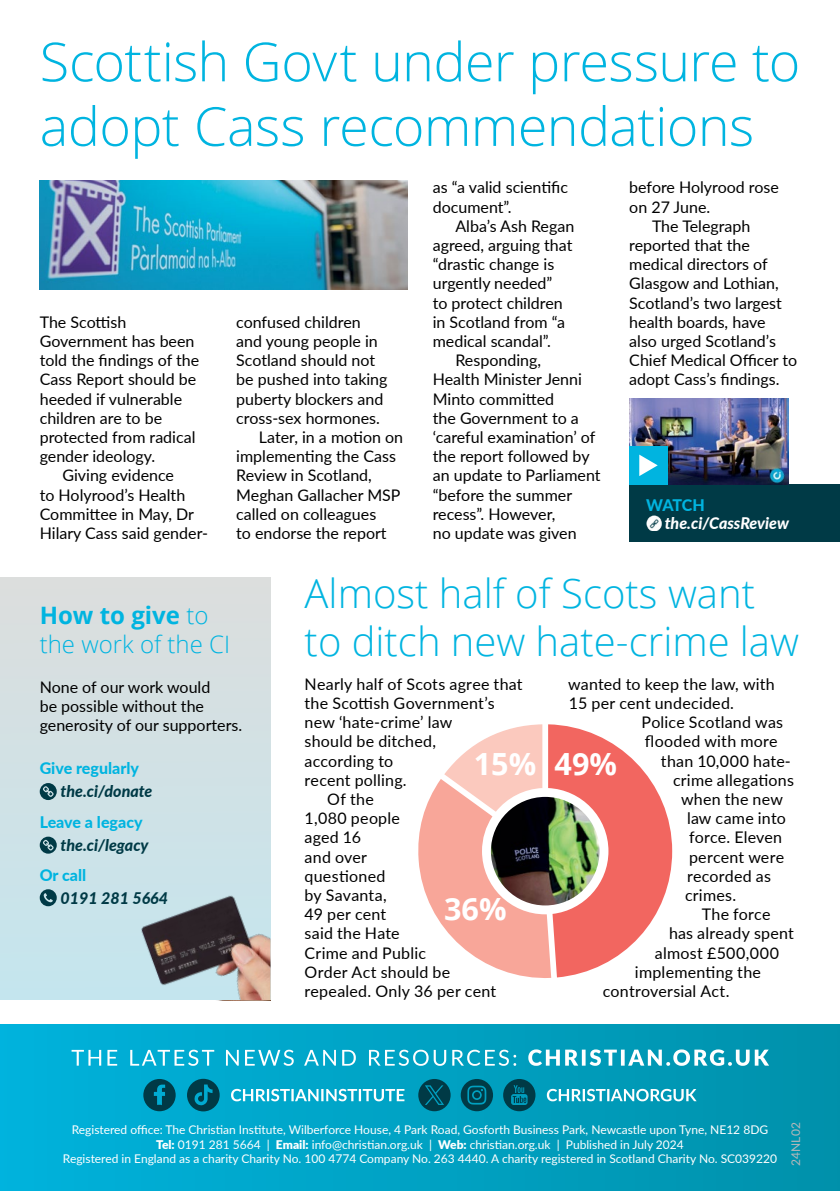
<style>
.page{position:relative;width:840px;height:1191px;background:#fff}
.page>*{position:absolute;margin:0;border:0;box-sizing:border-box;transform-origin:0 0}
.t1{font:300 53.8px/64.6px "Open Sans";letter-spacing:-.01em;color:#00b4e0}
.t2{font:300 40px/48px "Open Sans";color:#00b4e0}
.t3{font:700 30.6px "Open Sans";color:#fff}
.t4{font:300 24px/28.8px "Open Sans";color:#00b4e0}
.t5{font:16px/19.2px "Lato";color:#000}
.t6{font:italic 800 16px "Lato";color:#003a46}
.t7{font:800 16px "Lato";color:#00b4e0}
.t8{font:16px "Lato";letter-spacing:.02em;color:#000}
.t9{font:italic 800 16px "Lato";color:#fff}
.t10{font:12px/14.4px "Lato";color:#fff;text-align:center}
.t11{font:12px "Lato";color:#b6b8ba}
.s1{font-weight:700}
.s2{font-weight:900}
</style>
<div class="page">
<div style="left:0;top:1024px;width:839px;height:167px;background:linear-gradient(to right,#00b3dc,#0091aa)"></div>
<svg style="left:71px;top:1049px;width:697px;height:16px"></svg>
<svg style="left:187px;top:1078px;width:32px;height:33px"></svg>
<svg style="left:143px;top:1079px;width:32px;height:32px"></svg>
<svg style="left:231px;top:1088px;width:173px;height:13px"></svg>
<svg style="left:503px;top:1079px;width:32px;height:32px"></svg>
<svg style="left:546px;top:1088px;width:150px;height:13px"></svg>
<svg style="left:460px;top:1079px;width:33px;height:32px"></svg>
<svg style="left:418px;top:1079px;width:32px;height:32px"></svg>
<img style="left:40px;top:180px;width:367px;height:109px">
<div style="left:0;top:577px;width:270px;height:423px;background:#d3e0e3"></div>
<img style="left:46px;top:853px;width:224px;height:147px">
<svg style="left:40px;top:783px;width:17px;height:17px"></svg>
<svg style="left:40px;top:836px;width:17px;height:17px"></svg>
<svg style="left:40px;top:889px;width:17px;height:17px"></svg>
<div style="left:629px;top:484px;width:210px;height:58px;background:#003a46"></div>
<img style="left:646px;top:516px;width:15px;height:15px">
<img style="left:629px;top:398px;width:159px;height:86px">
<div style="left:629px;top:446px;width:38px;height:38px;background:#00b4e0"></div>
<svg style="left:639px;top:454px;width:18px;height:22px"></svg>
<svg style="left:418px;top:724px;width:253px;height:254px"></svg>
<img style="left:490px;top:797px;width:109px;height:108px;border-radius:54px">
<h1 class="t1" style="left:40px;top:35px;width:761px">Scottish Govt under pressure to adopt Cass recommendations</h1>
<p class="t5" style="left:40px;top:312px;width:88px">The Scottish</p>
<p class="t5" style="left:40px;top:331px;width:156px">Government has been</p>
<p class="t5" style="left:40px;top:350px;width:161px">told the findings of the</p>
<p class="t5" style="left:40px;top:369px;width:158px">Cass Report should be</p>
<p class="t5" style="left:40px;top:388px;width:144px">heeded if vulnerable</p>
<p class="t5" style="left:40px;top:408px;width:124px">children are to be</p>
<p class="t5" style="left:40px;top:427px;width:157px">protected from radical</p>
<p class="t5" style="left:40px;top:446px;width:117px">gender ideology.</p>
<p class="t5" style="left:62px;top:465px;width:113px">Giving evidence</p>
<p class="t5" style="left:40px;top:484px;width:147px">to Holyrood’s Health</p>
<p class="t5" style="left:40px;top:504px;width:156px">Committee in May, Dr</p>
<p class="t5" style="left:40px;top:523px;width:170px">Hilary Cass said gender-</p>
<p class="t5" style="left:236px;top:312px;width:126px">confused children</p>
<p class="t5" style="left:236px;top:331px;width:143px">and young people in</p>
<p class="t5" style="left:236px;top:350px;width:140px">Scotland should not</p>
<p class="t5" style="left:236px;top:369px;width:153px">be pushed into taking</p>
<p class="t5" style="left:236px;top:388px;width:149px">puberty blockers and</p>
<p class="t5" style="left:236px;top:408px;width:145px">cross-sex hormones.</p>
<p class="t5" style="left:259px;top:427px;width:146px">Later, in a motion on</p>
<p class="t5" style="left:236px;top:446px;width:161px">implementing the Cass</p>
<p class="t5" style="left:236px;top:465px;width:137px">Review in Scotland,</p>
<p class="t5" style="left:236px;top:484px;width:166px">Meghan Gallacher MSP</p>
<p class="t5" style="left:236px;top:504px;width:141px">called on colleagues</p>
<p class="t5" style="left:236px;top:523px;width:152px">to endorse the report</p>
<p class="t5" style="left:432px;top:177px;width:137px">as “a valid scientific document”.</p>
<p class="t5" style="left:455px;top:216px;width:120px">Alba’s Ash Regan</p>
<p class="t5" style="left:432px;top:235px;width:141px">agreed, arguing that</p>
<p class="t5" style="left:432px;top:254px;width:123px">“drastic change is</p>
<p class="t5" style="left:432px;top:273px;width:121px">urgently needed”</p>
<p class="t5" style="left:432px;top:292px;width:131px">to protect children</p>
<p class="t5" style="left:432px;top:312px;width:134px">in Scotland from “a</p>
<p class="t5" style="left:432px;top:331px;width:119px">medical scandal”.</p>
<p class="t5" style="left:455px;top:350px;width:87px">Responding,</p>
<p class="t5" style="left:432px;top:369px;width:151px">Health Minister Jenni</p>
<p class="t5" style="left:432px;top:388px;width:123px">Minto committed</p>
<p class="t5" style="left:432px;top:408px;width:147px">the Government to a</p>
<p class="t5" style="left:432px;top:427px;width:164px">‘careful examination’ of</p>
<p class="t5" style="left:432px;top:446px;width:158px">the report followed by</p>
<p class="t5" style="left:432px;top:465px;width:169px">an update to Parliament</p>
<p class="t5" style="left:432px;top:484px;width:141px">“before the summer</p>
<p class="t5" style="left:432px;top:504px;width:124px">recess”. However,</p>
<p class="t5" style="left:432px;top:523px;width:145px">no update was given</p>
<p class="t5" style="left:629px;top:177px;width:151px">before Holyrood rose</p>
<p class="t5" style="left:629px;top:196px;width:82px">on 27 June.</p>
<p class="t5" style="left:651px;top:216px;width:100px">The Telegraph</p>
<p class="t5" style="left:629px;top:235px;width:122px">reported that the</p>
<p class="t5" style="left:629px;top:254px;width:140px">medical directors of</p>
<p class="t5" style="left:629px;top:273px;width:151px">Glasgow and Lothian,</p>
<p class="t5" style="left:629px;top:292px;width:154px">Scotland’s two largest</p>
<p class="t5" style="left:629px;top:312px;width:138px">health boards, have</p>
<p class="t5" style="left:629px;top:331px;width:148px">also urged Scotland’s</p>
<p class="t5" style="left:629px;top:350px;width:169px">Chief Medical Officer to</p>
<p class="t5" style="left:629px;top:369px;width:151px">adopt Cass’s findings.</p>
<p class="t7" style="left:646px;top:499px;width:60px">WATCH</p>
<p class="t9" style="left:664px;top:517px;width:126px">the.ci/CassReview</p>
<h3 class="t4" style="left:40px;top:603px;width:192px"><span class="s1">How to give</span> to the work of the CI</h3>
<p class="t5" style="left:40px;top:676px;width:204px">None of our work would<br>be possible without the generosity of our supporters.</p>
<p class="t7" style="left:40px;top:762px;width:101px">Give regularly</p>
<p class="t6" style="left:61px;top:785px;width:93px">the.ci/donate</p>
<p class="t7" style="left:40px;top:815px;width:104px">Leave a legacy</p>
<p class="t6" style="left:61px;top:838px;width:89px">the.ci/legacy</p>
<p class="t7" style="left:40px;top:869px;width:48px">Or call</p>
<p class="t6" style="left:61px;top:892px;width:109px">0191 281 5664</p>
<h2 class="t2" style="left:304px;top:573px;width:496px">Almost half of Scots want to ditch new hate-crime law</h2>
<p class="t5" style="left:304px;top:673px;width:219px">Nearly half of Scots agree that</p>
<p class="t5" style="left:304px;top:693px;width:191px">the Scottish Government’s</p>
<p class="t5" style="left:304px;top:712px;width:149px">new ‘hate-crime’ law</p>
<p class="t5" style="left:304px;top:731px;width:133px">should be ditched,</p>
<p class="t5" style="left:304px;top:750px;width:90px">according to</p>
<p class="t5" style="left:304px;top:769px;width:104px">recent polling.</p>
<p class="t5" style="left:327px;top:789px;width:48px">Of the</p>
<p class="t8" style="left:304px;top:807px;width:97px">1,080 people</p>
<p class="t5" style="left:304px;top:827px;width:58px">aged 16</p>
<p class="t5" style="left:304px;top:846px;width:64px">and over</p>
<p class="t5" style="left:304px;top:865px;width:82px">questioned</p>
<p class="t5" style="left:304px;top:885px;width:84px">by Savanta,</p>
<p class="t5" style="left:304px;top:904px;width:83px">49 per cent</p>
<p class="t5" style="left:304px;top:923px;width:97px">said the Hate</p>
<p class="t5" style="left:304px;top:942px;width:123px">Crime and Public</p>
<p class="t5" style="left:304px;top:961px;width:147px">Order Act should be</p>
<p class="t5" style="left:304px;top:981px;width:193px">repealed. Only 36 per cent</p>
<p class="t5" style="left:567px;top:673px;width:208px">wanted to keep the law, with</p>
<p class="t5" style="left:568px;top:693px;width:166px">15 per cent undecided.</p>
<p class="t5" style="left:641px;top:712px;width:143px">Police Scotland was</p>
<p class="t5" style="left:644px;top:731px;width:134px">flooded with more</p>
<p class="t5" style="left:660px;top:750px;width:131px">than 10,000 hate-</p>
<p class="t5" style="left:672px;top:769px;width:122px">crime allegations</p>
<p class="t5" style="left:680px;top:789px;width:103px">when the new</p>
<p class="t5" style="left:686px;top:808px;width:100px">law came into</p>
<p class="t5" style="left:688px;top:827px;width:95px">force. Eleven</p>
<p class="t5" style="left:688px;top:846px;width:97px">percent were</p>
<p class="t5" style="left:686px;top:865px;width:85px">recorded as</p>
<p class="t5" style="left:684px;top:885px;width:53px">crimes.</p>
<p class="t5" style="left:701px;top:904px;width:70px">The force</p>
<p class="t5" style="left:668px;top:923px;width:126px">has already spent</p>
<p class="t8" style="left:654px;top:941px;width:125px">almost £500,000</p>
<p class="t5" style="left:634px;top:961px;width:127px">implementing the</p>
<p class="t5" style="left:602px;top:981px;width:128px">controversial Act.</p>
<h3 class="t3" style="left:473px;top:751px;width:64px">15%</h3>
<h3 class="t3" style="left:554px;top:751px;width:64px">49%</h3>
<h3 class="t3" style="left:444px;top:896px;width:64px">36%</h3>
<p class="t10" style="left:63px;top:1122px;width:715px">Registered office: The Christian Institute, Wilberforce House, 4 Park Road, Gosforth Business Park, Newcastle upon Tyne, NE12 8DG<br><span class="s2">Tel:</span> 0191 281 5664 | <span class="s2">Email:</span> info@christian.org.uk | <span class="s2">Web:</span> christian.org.uk | Published in July 2024<br>Registered in England as a charity Charity No. 100 4774 Company No. 263 4440. A charity registered in Scotland Charity No. SC039220</p>
<p class="t11" style="left:786px;top:1165px;width:45px;rotate:-90deg">24NL02</p>
</div>
